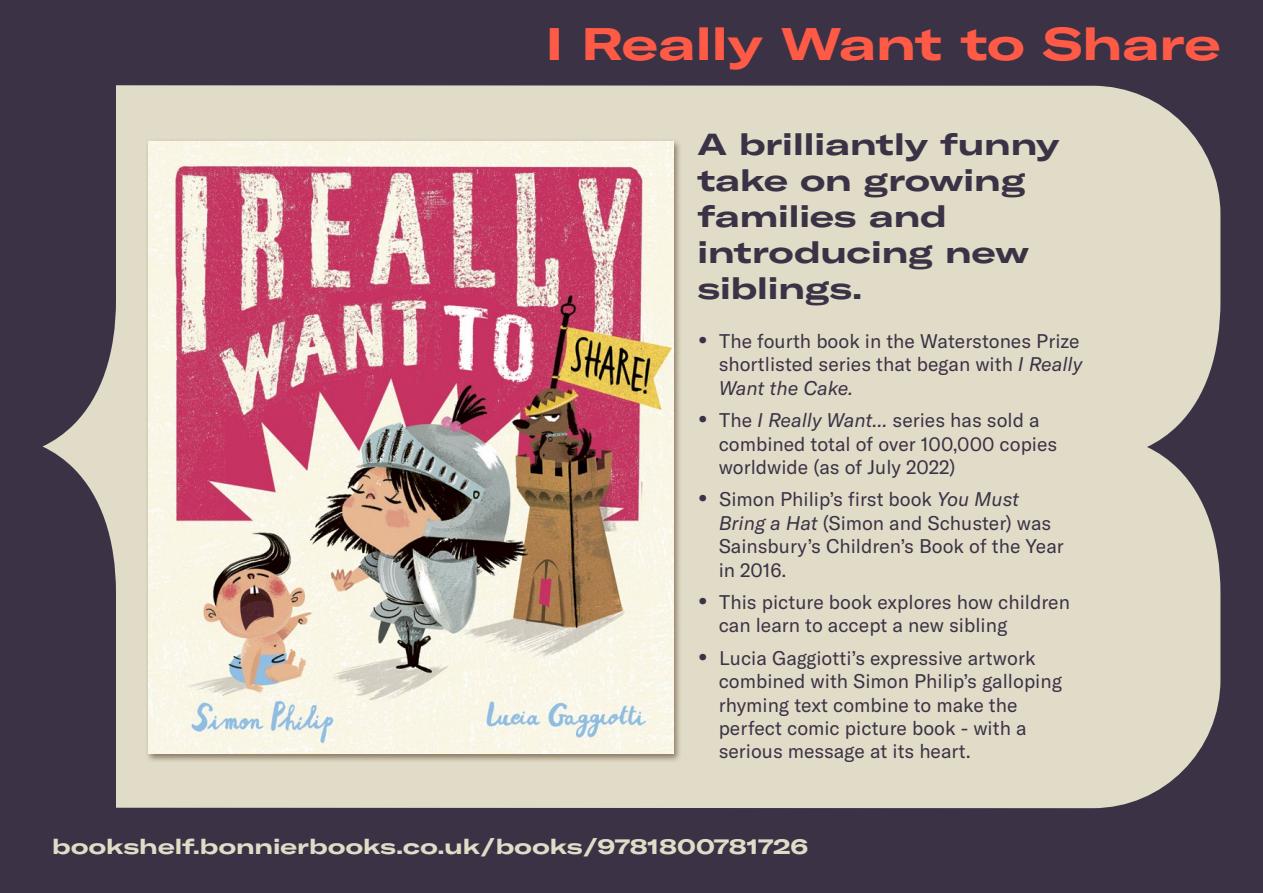
<style>
.page{position:relative;width:1263px;height:893px;background:#3c3246}
.page>*{position:absolute;margin:0;border:0;box-sizing:border-box;transform-origin:0 0}
.Title_smaller_RH{font:45px "GT America Exp Bd";color:#ff5a46}
.Strapline{font:30px/36px "GT America Exp Bd";color:#3c3246}
.Footer_URL{font:21px "GT America Exp Bd";color:#e1dcc8}
.t1{font:19.5px/23.4px "GT America";color:#3c3246}
.s1{font-size:30px}
.s2{font-style:italic}
.s3{color:#3c3246}
</style>
<div class="page">
<div style="left:43px;top:85px;width:1177px;height:723px;background:#e1dcc8"></div>
<div style="left:145px;top:138px;width:537px;height:625px;background:#3a2000;opacity:.53"></div>
<img style="left:149px;top:141px;width:525px;height:613px">
<p class="Title_smaller_RH" style="left:546px;top:16px;width:676px">I Really Want to Share</p>
<p class="Strapline" style="left:697px;top:126px;width:363px">A brilliantly funny take on growing families and introducing new siblings.</p>
<p class="t1" style="left:719px;top:329px;width:365px;text-indent:-21px"><span class="s1">•</span> The fourth book in the Waterstones Prize shortlisted series that began with <span class="s2">I Really<br>Want the Cake.</span></p>
<p class="t1" style="left:719px;top:409px;width:340px;text-indent:-21px"><span class="s1">•</span> The <span class="s2">I Really Want...</span> series has sold a combined total of over 100,000 copies worldwide (as of July 2022)</p>
<p class="t1" style="left:719px;top:488px;width:347px;text-indent:-21px"><span class="s1">•</span> Simon Philip’s first book <span class="s2">You Must<br>Bring a Hat</span> (Simon and Schuster) was<br>Sainsbury’s Children’s Book of the Year in 2016.</p>
<p class="t1" style="left:719px;top:590px;width:353px;text-indent:-21px"><span class="s1">•</span> This picture book explores how children can learn to accept a new sibling</p>
<p class="t1" style="left:719px;top:646px;width:345px;text-indent:-21px"><span class="s1">•</span> Lucia Gaggiotti’s expressive artwork combined with Simon Philip’s galloping rhyming text combine to make the perfect comic picture book - with a serious message at its heart.</p>
<p class="Footer_URL" style="left:51px;top:834px;width:759px"><span class="s3">https://</span>bookshelf.bonnierbooks.co.uk/books/9781800781726</p>
</div>
